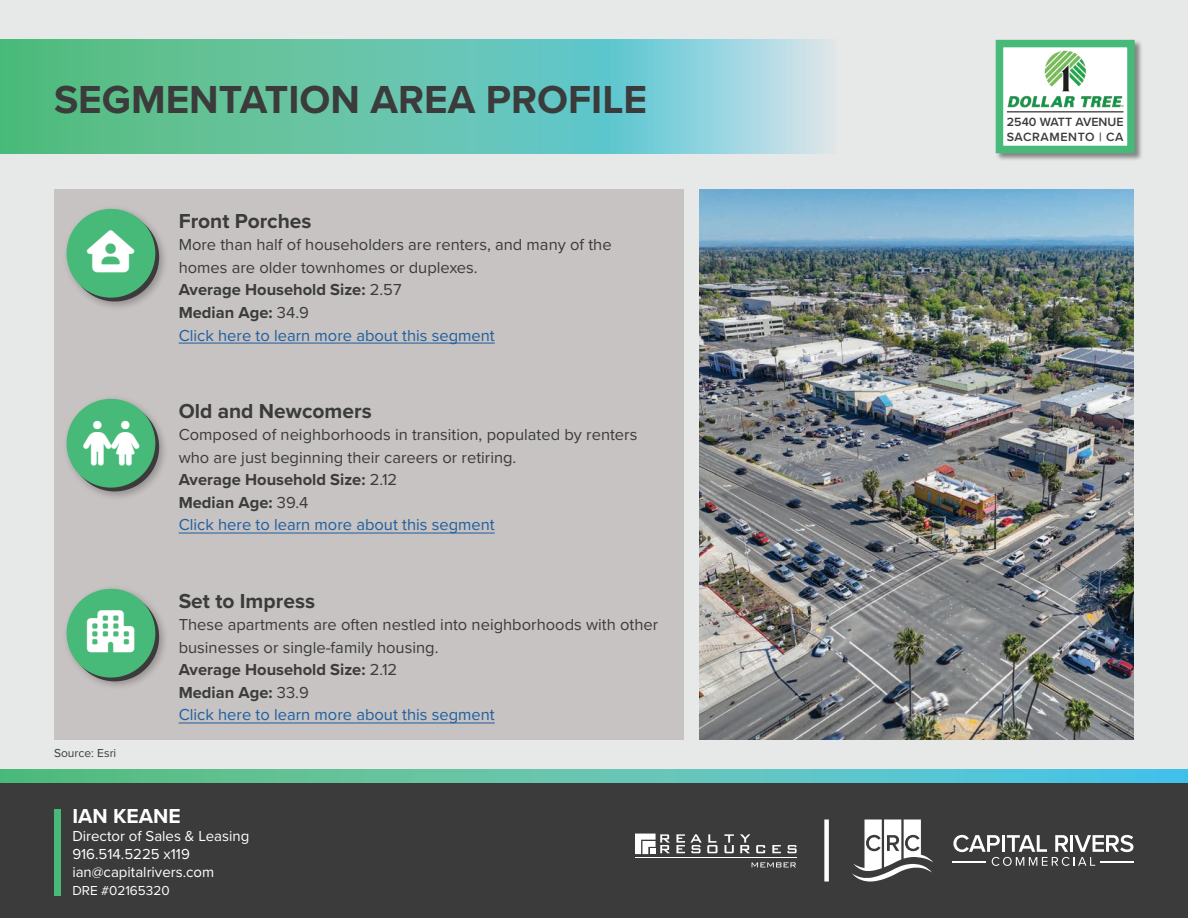
<style>
.page{position:relative;width:1188px;height:918px;background:#e7e8e8}
.page>*{position:absolute;margin:0;border:0;box-sizing:border-box;transform-origin:0 0}
.t1{font:42px "Font Awesome 6 Pro Solid";color:#fff}
.t2{font:700 40.5px "Proxima Nova";color:#3b3b3b}
.t3{font:700 21px "Proxima Nova";color:#3b3b3b}
.t4{font:700 21px "Proxima Nova";color:#fff}
.t5{font:16.5px/22.5px "Proxima Nova";color:#3b3b3b}
.t6{font:700 16.5px "Proxima Nova";color:#3b3b3b}
.t7{font:16.5px "Proxima Nova";color:#215e9f}
.t8{font:15px "Proxima Nova";color:#fff}
.t9{font:13.5px "Proxima Nova";color:#fff}
.t10{font:600 12.45px "Proxima Nova";color:#3b3b3b}
.t11{font:600 12.45px "Proxima Nova";letter-spacing:.05em;color:#3b3b3b}
.t12{font:12px "Proxima Nova";color:#3b3b3b}
.s1{font-weight:400}
</style>
<div class="page">
<div style="left:0;top:783px;width:1188px;height:135px;background:#3b3b3b"></div>
<svg style="left:0;top:770px;width:1188px;height:13px;background:#5bc2b2"></svg>
<svg style="left:756px;top:845px;width:9px;height:8px"></svg>
<svg style="left:772px;top:845px;width:9px;height:8px"></svg>
<svg style="left:787px;top:845px;width:10px;height:8px"></svg>
<svg style="left:635px;top:834px;width:35px;height:20px"></svg>
<svg style="left:676px;top:834px;width:41px;height:19px"></svg>
<svg style="left:724px;top:834px;width:10px;height:19px"></svg>
<svg style="left:740px;top:834px;width:10px;height:19px"></svg>
<hr style="left:635px;top:858px;width:162px;height:1px;background:#fff">
<svg style="left:752px;top:862px;width:44px;height:5px"></svg>
<svg style="left:953px;top:835px;width:180px;height:31px"></svg>
<hr style="left:1101px;top:861px;width:33px;height:1px;background:#fff">
<svg style="left:852px;top:819px;width:81px;height:63px"></svg>
<div style="left:824px;top:819px;width:5px;height:63px;background:#fff"></div>
<div style="left:54px;top:809px;width:7px;height:86px;background:#47b978"></div>
<div style="left:995px;top:39px;width:148px;height:123px;background:#231f20;opacity:.5"></div>
<div style="left:999px;top:44px;width:132px;height:105px;background:#fff"></div>
<img style="left:1007px;top:50px;width:116px;height:58px">
<div style="left:996px;top:40px;width:139px;height:113px;border:8px solid #47b978"></div>
<hr style="left:1007px;top:111px;width:117px;height:1px;background:#3b3b3b">
<svg style="left:0;top:40px;width:828px;height:113px;background:#6dc6b1"></svg>
<div style="left:54px;top:189px;width:629px;height:551px;background:#c6c3c2"></div>
<div style="left:62px;top:204px;width:107px;height:107px;background:#231f20;opacity:.3"></div>
<div style="left:70px;top:213px;width:89px;height:88px;background:#3b3b3b;border-radius:50%"></div>
<div style="left:67px;top:209px;width:88px;height:89px;background:#47b978;border-radius:50%"></div>
<hr style="left:179px;top:343px;width:316px;height:1px;background:#215e9f">
<div style="left:62px;top:394px;width:107px;height:107px;background:#231f20;opacity:.3"></div>
<div style="left:70px;top:403px;width:89px;height:88px;background:#3b3b3b;border-radius:50%"></div>
<div style="left:67px;top:399px;width:88px;height:89px;background:#47b978;border-radius:50%"></div>
<hr style="left:179px;top:533px;width:316px;height:1px;background:#215e9f">
<div style="left:62px;top:584px;width:107px;height:107px;background:#231f20;opacity:.3"></div>
<div style="left:70px;top:593px;width:89px;height:88px;background:#3b3b3b;border-radius:50%"></div>
<div style="left:67px;top:589px;width:88px;height:89px;background:#47b978;border-radius:50%"></div>
<hr style="left:179px;top:723px;width:316px;height:1px;background:#215e9f">
<img style="left:699px;top:189px;width:435px;height:551px">
<p class="t2" style="left:54px;top:69px;width:595px">SEGMENTATION AREA PROFILE</p>
<p class="t1" style="left:87px;top:231px;width:49px">□◆▲◆▲</p>
<p class="t1" style="left:87px;top:611px;width:49px">▼■▼</p>
<p class="t12" style="left:54px;top:744px;width:64px">Source: Esri</p>
<p class="t3" style="left:179px;top:205px;width:134px">Front Porches</p>
<p class="t5" style="left:179px;top:233px;width:435px">More than half of householders are renters, and many of the homes are older townhomes or duplexes.</p>
<p class="t6" style="left:179px;top:278px;width:224px">Average Household Size: <span class="s1">2.57</span></p>
<p class="t6" style="left:179px;top:300px;width:132px">Median Age: <span class="s1">34.9</span></p>
<p class="t7" style="left:179px;top:323px;width:318px">Click here to learn more about this segment</p>
<p class="t3" style="left:179px;top:395px;width:194px">Old and Newcomers</p>
<p class="t5" style="left:179px;top:423px;width:460px">Composed of neighborhoods in transition, populated by renters who are just beginning their careers or retiring.</p>
<p class="t6" style="left:179px;top:468px;width:220px">Average Household Size: <span class="s1">2.12</span></p>
<p class="t6" style="left:179px;top:490px;width:131px">Median Age: <span class="s1">39.4</span></p>
<p class="t7" style="left:179px;top:513px;width:318px">Click here to learn more about this segment</p>
<p class="t3" style="left:179px;top:585px;width:138px">Set to Impress</p>
<p class="t5" style="left:179px;top:613px;width:481px">These apartments are often nestled into neighborhoods with other businesses or single-family housing.</p>
<p class="t6" style="left:179px;top:658px;width:220px">Average Household Size: <span class="s1">2.12</span></p>
<p class="t6" style="left:179px;top:680px;width:132px">Median Age: <span class="s1">33.9</span></p>
<p class="t7" style="left:179px;top:703px;width:318px">Click here to learn more about this segment</p>
<p class="t4" style="left:72px;top:800px;width:110px">IAN KEANE</p>
<p class="t8" style="left:72px;top:825px;width:178px">Director of Sales &amp; Leasing</p>
<p class="t8" style="left:72px;top:843px;width:119px">916.514.5225 x119</p>
<p class="t8" style="left:72px;top:861px;width:143px">ian@capitalrivers.com</p>
<p class="t9" style="left:72px;top:880px;width:99px">DRE #02165320</p>
<p class="t10" style="left:1007px;top:113px;width:118px">2540 WATT AVENUE</p>
<p class="t11" style="left:1007px;top:127px;width:118px">SACRAMENTO | CA</p>
</div>
